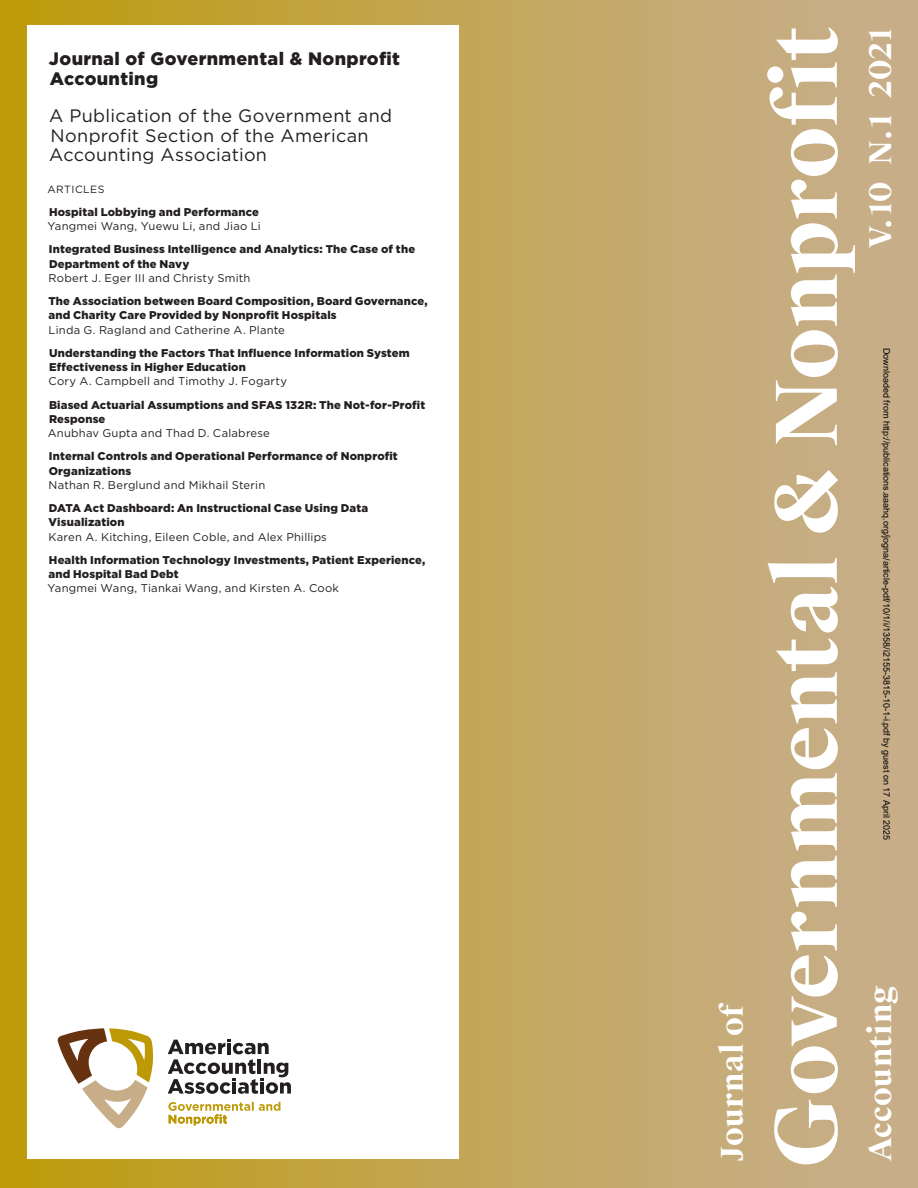
<style>
.page{position:relative;width:918px;height:1188px;background:#fff}
.page>*{position:absolute;margin:0;border:0;box-sizing:border-box;transform-origin:0 0}
.t1{font:700 30px "Suisse Works";letter-spacing:.01em;color:#fff}
.t2{font:18px/19.5px "Gotham";letter-spacing:.015em;color:#231f20}
.t3{font:900 18px/19.5px "Gotham";letter-spacing:.02em;color:#231f20}
.t4{font:900 11.25px/14.2px "Gotham";letter-spacing:.015em;color:#231f20}
.t5{font:11.25px "Gotham";letter-spacing:.02em;color:#231f20}
.t6{font:10.5px "Gotham";letter-spacing:.045em;color:#231f20}
.t7{font:9px "Arial";color:#000}
</style>
<div class="page">
<div style="left:0;top:0;width:918px;height:1188px;background:linear-gradient(to right,#be9c0e,#c8b095)"></div>
<svg style="left:767px;top:27px;width:88px;height:1137px;fill:#c7ad84"></svg>
<div style="left:27px;top:26px;width:432px;height:1134px;background:#fff"></div>
<svg style="left:58px;top:1028px;width:95px;height:100px"></svg>
<svg style="left:168px;top:1039px;width:123px;height:55px"></svg>
<svg style="left:168px;top:1102px;width:112px;height:23px"></svg>
<h2 class="t3" style="left:49px;top:49px;width:352px">Journal of Governmental &amp; Nonprofit<br>Accounting</h2>
<h2 class="t2" style="left:49px;top:106px;width:345px">A Publication of the Government and<br>Nonprofit Section of the American<br>Accounting Association</h2>
<p class="t6" style="left:48px;top:182px;width:58px">ARTICLES</p>
<p class="t4" style="left:49px;top:205px;width:212px">Hospital Lobbying and Performance</p>
<p class="t5" style="left:47px;top:219px;width:215px">Yangmei Wang, Yuewu Li, and Jiao Li</p>
<p class="t4" style="left:49px;top:242px;width:368px">Integrated Business Intelligence and Analytics: The Case of the<br>Department of the Navy</p>
<p class="t5" style="left:49px;top:271px;width:203px">Robert J. Eger III and Christy Smith</p>
<p class="t4" style="left:48px;top:294px;width:381px">The Association between Board Composition, Board Governance, and Charity Care Provided by Nonprofit Hospitals</p>
<p class="t5" style="left:49px;top:322px;width:238px">Linda G. Ragland and Catherine A. Plante</p>
<p class="t4" style="left:49px;top:346px;width:362px">Understanding the Factors That Influence Information System<br>Effectiveness in Higher Education</p>
<p class="t5" style="left:48px;top:374px;width:240px">Cory A. Campbell and Timothy J. Fogarty</p>
<p class="t4" style="left:49px;top:397px;width:378px">Biased Actuarial Assumptions and SFAS 132R: The Not-for-Profit<br>Response</p>
<p class="t5" style="left:48px;top:426px;width:224px">Anubhav Gupta and Thad D. Calabrese</p>
<p class="t4" style="left:49px;top:449px;width:351px">Internal Controls and Operational Performance of Nonprofit<br>Organizations</p>
<p class="t5" style="left:49px;top:478px;width:218px">Nathan R. Berglund and Mikhail Sterin</p>
<p class="t4" style="left:49px;top:501px;width:321px">DATA Act Dashboard: An Instructional Case Using Data<br>Visualization</p>
<p class="t5" style="left:49px;top:529px;width:280px">Karen A. Kitching, Eileen Coble, and Alex Phillips</p>
<p class="t4" style="left:48px;top:553px;width:378px">Health Information Technology Investments, Patient Experience, and Hospital Bad Debt</p>
<p class="t5" style="left:47px;top:581px;width:293px">Yangmei Wang, Tiankai Wang, and Kirsten A. Cook</p>
<h1 class="t1" style="left:714px;top:1161px;width:159px;rotate:-90deg">Journal of</h1>
<h1 class="t1" style="left:862px;top:248px;width:223px;rotate:-90deg">V.10 N.1 2021</h1>
<p class="t7" style="left:890px;top:348px;width:494px;rotate:90deg">Downloaded from http://publications.aaahq.org/jogna/article-pdf/10/1/i/1358/i2155-3815-10-1-i.pdf by guest on 17 April 2025</p>
<h1 class="t1" style="left:862px;top:1161px;width:178px;rotate:-90deg">Accounting</h1>
</div>
